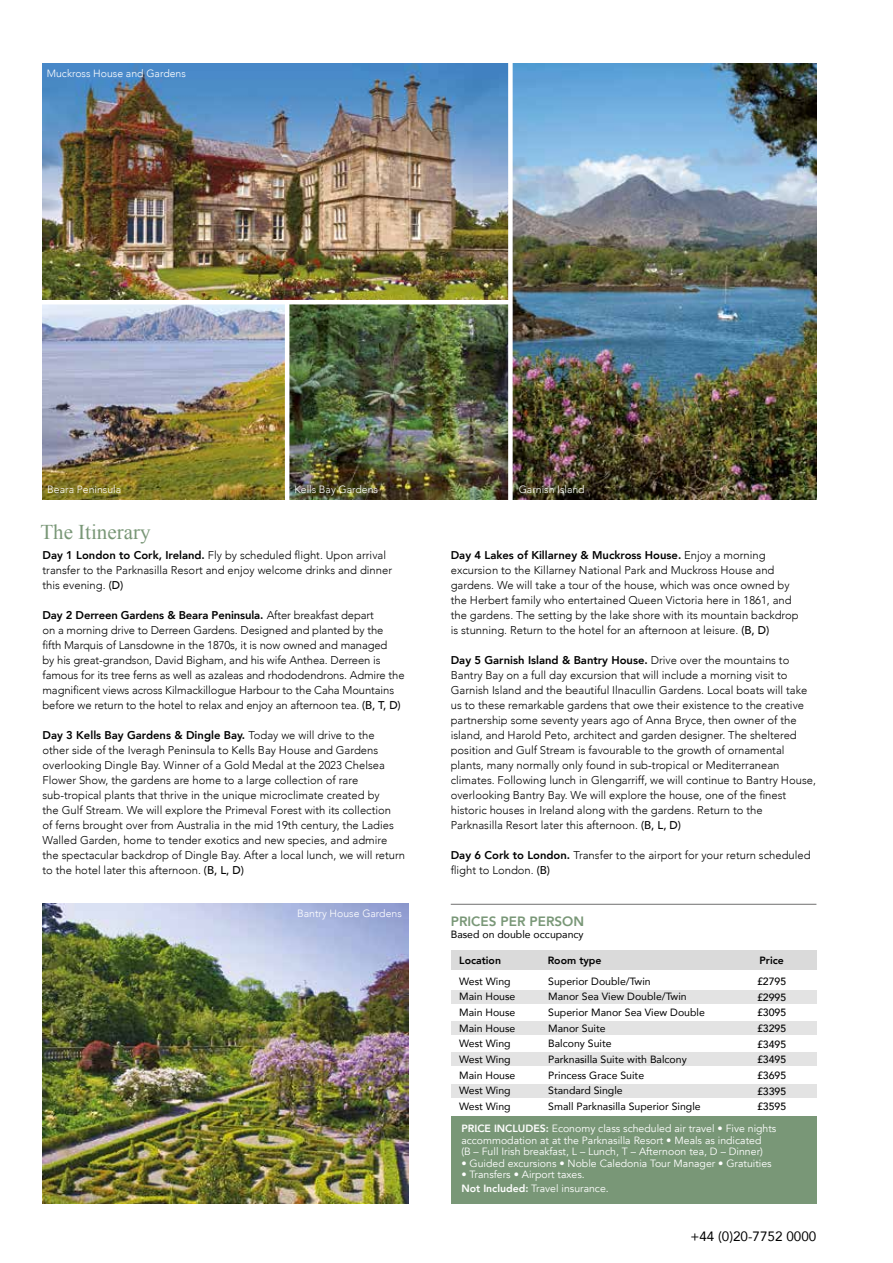
<style>
.page{position:relative;width:893px;height:1263px;background:#fff}
.page>*{position:absolute;margin:0;border:0;box-sizing:border-box;transform-origin:0 0}
.t1{font:21px "Times New Roman";color:#799777}
.t2{font:13.5px "Avenir";color:#000}
.t3{font:800 13.5px "Avenir";color:#799777}
.t4{font:300 11.25px/15px "Avenir";color:#000}
.t5{font:10.5px "Avenir";color:#000}
.t6{font:10.5px/11.4px "Avenir";color:#fff}
.t7{font:300 10.5px "Avenir";color:#fff}
.t8{font:500 10.5px/15.6px "Avenir";color:#000;text-align:justify}
.t9{font:800 10.5px "Avenir";color:#000}
.s1{font-weight:800}
.s2{font-weight:500}
</style>
<div class="page">
<hr style="left:451px;top:904px;width:365px;height:1px;background:#706f6f">
<div style="left:451px;top:950px;width:365px;height:19px;background:#dadada"></div>
<div style="left:451px;top:1052px;width:365px;height:14px;background:#e3e3e3"></div>
<div style="left:451px;top:1084px;width:365px;height:14px;background:#e3e3e3"></div>
<div style="left:451px;top:990px;width:365px;height:14px;background:#e3e3e3"></div>
<div style="left:451px;top:1021px;width:365px;height:14px;background:#e3e3e3"></div>
<div style="left:451px;top:1116px;width:365px;height:87px;background:#799777"></div>
<img style="left:43px;top:64px;width:465px;height:236px">
<img style="left:289px;top:304px;width:219px;height:195px">
<img style="left:43px;top:304px;width:242px;height:195px">
<img style="left:513px;top:64px;width:303px;height:435px">
<img style="left:43px;top:904px;width:365px;height:299px">
<p class="t7" style="left:47px;top:67px;width:141px">Muckross House and Gardens</p>
<p class="t7" style="left:47px;top:483px;width:75px">Beara Peninsula</p>
<p class="t7" style="left:294px;top:483px;width:85px">Kells Bay Gardens</p>
<h1 class="t1" style="left:40px;top:518px;width:112px">The Itinerary</h1>
<p class="t4" style="left:43px;top:547px;width:351px"><span class="s1">Day 1 London to Cork, Ireland.</span> Fly by scheduled flight. Upon arrival transfer to the Parknasilla Resort and enjoy welcome drinks and dinner this evening. <span class="s2">(D)</span></p>
<p class="t4" style="left:43px;top:607px;width:364px"><span class="s1">Day 2 Derreen Gardens &amp; Beara Peninsula.</span> After breakfast depart<br>on a morning drive to Derreen Gardens. Designed and planted by the fifth Marquis of Lansdowne in the 1870s, it is now owned and managed<br>by his great-grandson, David Bigham, and his wife Anthea. Derreen is famous for its tree ferns as well as azaleas and rhododendrons. Admire the magnificent views across Kilmackillogue Harbour to the Caha Mountains before we return to the hotel to relax and enjoy an afternoon tea. <span class="s2">(B, T, D)</span></p>
<p class="t4" style="left:43px;top:727px;width:364px"><span class="s1">Day 3 Kells Bay Gardens &amp; Dingle Bay.</span> Today we will drive to the<br>other side of the Iveragh Peninsula to Kells Bay House and Gardens overlooking Dingle Bay. Winner of a Gold Medal at the 2023 Chelsea Flower Show, the gardens are home to a large collection of rare sub-tropical plants that thrive in the unique microclimate created by<br>the Gulf Stream. We will explore the Primeval Forest with its collection<br>of ferns brought over from Australia in the mid 19th century, the Ladies Walled Garden, home to tender exotics and new species, and admire the spectacular backdrop of Dingle Bay. After a local lunch, we will return to the hotel later this afternoon. <span class="s2">(B, L, D)</span></p>
<p class="t7" style="left:297px;top:907px;width:106px">Bantry House Gardens</p>
<p class="t7" style="left:519px;top:483px;width:67px">Garnish Island</p>
<p class="t4" style="left:451px;top:547px;width:349px"><span class="s1">Day 4 Lakes of Killarney &amp; Muckross House.</span> Enjoy a morning excursion to the Killarney National Park and Muckross House and gardens. We will take a tour of the house, which was once owned by the Herbert family who entertained Queen Victoria here in 1861, and the gardens. The setting by the lake shore with its mountain backdrop is stunning. Return to the hotel for an afternoon at leisure. <span class="s2">(B, D)</span></p>
<p class="t4" style="left:451px;top:652px;width:367px"><span class="s1">Day 5 Garnish Island &amp; Bantry House.</span> Drive over the mountains to Bantry Bay on a full day excursion that will include a morning visit to Garnish Island and the beautiful Ilnacullin Gardens. Local boats will take us to these remarkable gardens that owe their existence to the creative partnership some seventy years ago of Anna Bryce, then owner of the island, and Harold Peto, architect and garden designer. The sheltered position and Gulf Stream is favourable to the growth of ornamental plants, many normally only found in sub-tropical or Mediterranean climates. Following lunch in Glengarriff, we will continue to Bantry House, overlooking Bantry Bay. We will explore the house, one of the finest historic houses in Ireland along with the gardens. Return to the Parknasilla Resort later this afternoon. <span class="s2">(B, L, D)</span></p>
<p class="t4" style="left:451px;top:847px;width:361px"><span class="s1">Day 6 Cork to London.</span> Transfer to the airport for your return scheduled flight to London. <span class="s2">(B)</span></p>
<p class="t3" style="left:451px;top:910px;width:135px">PRICES PER PERSON</p>
<p class="t5" style="left:451px;top:925px;width:134px">Based on double occupancy</p>
<p class="t5" style="left:459px;top:973px;width:53px">West Wing</p>
<p class="t5" style="left:548px;top:973px;width:104px">Superior Double/Twin</p>
<p class="t5" style="left:459px;top:988px;width:58px">Main House</p>
<p class="t5" style="left:548px;top:988px;width:140px">Manor Sea View Double/Twin</p>
<p class="t5" style="left:459px;top:1004px;width:58px">Main House</p>
<p class="t5" style="left:548px;top:1004px;width:158px">Superior Manor Sea View Double</p>
<p class="t5" style="left:459px;top:1020px;width:58px">Main House</p>
<p class="t5" style="left:548px;top:1020px;width:59px">Manor Suite</p>
<p class="t5" style="left:459px;top:1035px;width:53px">West Wing</p>
<p class="t5" style="left:548px;top:1035px;width:65px">Balcony Suite</p>
<p class="t5" style="left:459px;top:1051px;width:53px">West Wing</p>
<p class="t5" style="left:548px;top:1051px;width:140px">Parknasilla Suite with Balcony</p>
<p class="t5" style="left:459px;top:1067px;width:58px">Main House</p>
<p class="t5" style="left:548px;top:1067px;width:97px">Princess Grace Suite</p>
<p class="t5" style="left:459px;top:1082px;width:53px">West Wing</p>
<p class="t5" style="left:548px;top:1082px;width:76px">Standard Single</p>
<p class="t5" style="left:459px;top:1098px;width:53px">West Wing</p>
<p class="t5" style="left:548px;top:1098px;width:154px">Small Parknasilla Superior Single</p>
<p class="t9" style="left:459px;top:952px;width:43px">Location</p>
<p class="t9" style="left:548px;top:952px;width:55px">Room type</p>
<p class="t9" style="left:759px;top:952px;width:26px">Price</p>
<p class="t8" style="left:757px;top:973px;width:31px">£2795 £2995 £3095 £3295 £3495 £3495 £3695 £3395 £3595</p>
<p class="t6" style="left:461px;top:1123px;width:317px"><span class="s1">PRICE INCLUDES:</span> Economy class scheduled air travel • Five nights accommodation at at the Parknasilla Resort • Meals as indicated<br>(B – Full Irish breakfast, L – Lunch, T – Afternoon tea, D – Dinner)</p>
<p class="t6" style="left:461px;top:1157px;width:312px">• Guided excursions • Noble Caledonia Tour Manager • Gratuities</p>
<p class="t6" style="left:461px;top:1168px;width:149px;line-height:13.5px">• Transfers • Airport taxes.<br><span class="s1">Not Included:</span> Travel insurance.</p>
<p class="t2" style="left:690px;top:1226px;width:128px">+44 (0)20-7752 0000</p>
</div>
